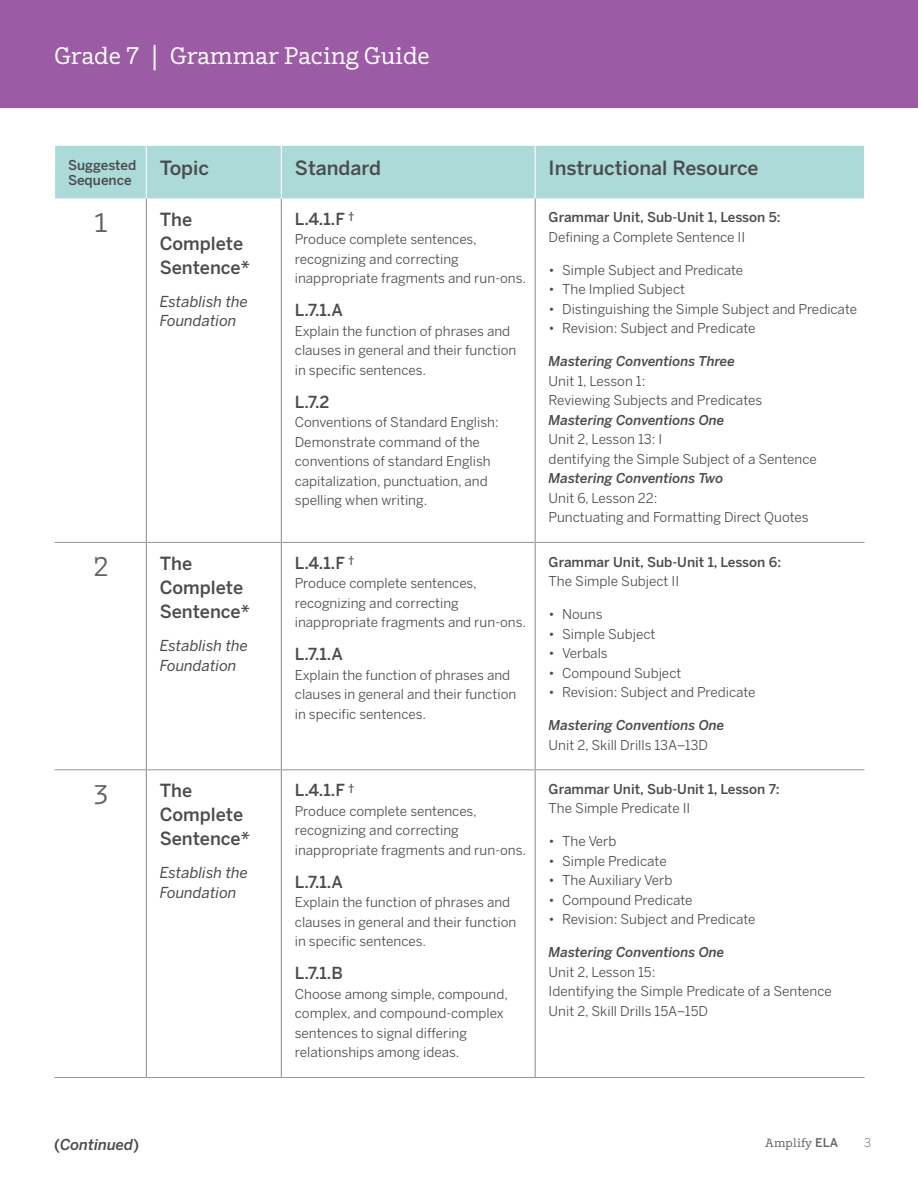
<style>
.page{position:relative;width:918px;height:1188px;background:#fff}
.page>*{position:absolute;margin:0;border:0;box-sizing:border-box;transform-origin:0 0}
.Number{font:27px "Amplify";color:#636366}
.t1{font:24px "Amplify";color:#fff}
.h2_Table_HeaderText{font:500 19.5px "Benton Sans";color:#4b4c4d}
.Table_Topic{font:500 18px/24px "Benton Sans";color:#4b4c4d}
.Standard_Text{font:500 16.5px "Benton Sans";color:#4b4c4d}
.Table_Topic-2{font:italic 15px/19.5px "Benton Sans";color:#4b4c4d}
.t2{font:italic 500 15px "Benton Sans";color:#4b4c4d}
.Standard_Text-2{font:13.5px/19.5px "Benton Sans";color:#4b4c4d}
.Table_ResourceCol{font:13.5px/19.5px "Benton Sans";color:#4b4c4d}
.Table_ResourceCol_1s{font:500 13.5px/19.5px "Benton Sans";color:#4b4c4d}
.h2_Table_HeaderText-2{font:500 13.5px/15px "Benton Sans";color:#4b4c4d}
.t3{font:12px "Amplify";letter-spacing:.02em;color:#636366}
.t4{font:300 12px "Benton Sans";color:#636366}
.s1{font-size:27px}
.s2{font-weight:400}
.s3{font-weight:500;font-style:italic}
.s4{font-style:normal}
.s5{font-family:"Benton Sans";font-weight:500}
</style>
<div class="page">
<div style="left:0;top:0;width:918px;height:108px;background:#9b5ba5"></div>
<div style="left:55px;top:146px;width:809px;height:52px;background:#acdad8"></div>
<hr style="left:146px;top:542px;width:135px;height:1px;background:#939598">
<hr style="left:282px;top:542px;width:253px;height:1px;background:#939598">
<hr style="left:536px;top:542px;width:329px;height:1px;background:#939598">
<hr style="left:146px;top:769px;width:135px;height:1px;background:#939598">
<hr style="left:282px;top:769px;width:253px;height:1px;background:#939598">
<hr style="left:536px;top:769px;width:329px;height:1px;background:#939598">
<hr style="left:146px;top:1077px;width:135px;height:1px;background:#939598">
<hr style="left:281px;top:1077px;width:254px;height:1px;background:#939598">
<hr style="left:535px;top:1077px;width:330px;height:1px;background:#939598">
<hr style="left:535px;top:198px;width:1px;height:344px;background:#939598">
<hr style="left:535px;top:542px;width:1px;height:228px;background:#939598">
<hr style="left:535px;top:770px;width:1px;height:307px;background:#939598">
<hr style="left:146px;top:198px;width:1px;height:344px;background:#939598">
<hr style="left:146px;top:543px;width:1px;height:226px;background:#939598">
<hr style="left:146px;top:770px;width:1px;height:307px;background:#939598">
<hr style="left:281px;top:198px;width:1px;height:344px;background:#939598">
<hr style="left:281px;top:542px;width:1px;height:228px;background:#939598">
<hr style="left:281px;top:770px;width:1px;height:307px;background:#939598">
<hr style="left:281px;top:146px;width:1px;height:52px;background:#fff">
<hr style="left:535px;top:146px;width:1px;height:52px;background:#fff">
<hr style="left:146px;top:146px;width:1px;height:52px;background:#fff">
<hr style="left:55px;top:769px;width:91px;height:1px;background:#939598">
<hr style="left:55px;top:1077px;width:91px;height:1px;background:#939598">
<hr style="left:55px;top:542px;width:91px;height:1px;background:#939598">
<h2 class="t1" style="left:54px;top:41px;width:377px">Grade 7 <span class="s1">|</span> Grammar Pacing Guide</h2>
<p class="h2_Table_HeaderText-2" style="left:68px;top:158px;width:70px">Suggested<br>Sequence</p>
<p class="h2_Table_HeaderText" style="left:160px;top:156px;width:51px">Topic</p>
<p class="h2_Table_HeaderText" style="left:295px;top:156px;width:88px">Standard</p>
<p class="h2_Table_HeaderText" style="left:549px;top:156px;width:211px">Instructional Resource</p>
<p class="Number" style="left:93px;top:206px;width:17px">1</p>
<p class="Table_Topic" style="left:160px;top:207px;width:92px">The<br>Complete<br>Sentence*</p>
<p class="Table_Topic-2" style="left:160px;top:292px;width:90px">Establish the<br>Foundation</p>
<p class="Standard_Text" style="left:295px;top:208px;width:61px">L.4.1.F <sup>†</sup></p>
<p class="Standard_Text-2" style="left:295px;top:229px;width:233px">Produce complete sentences, recognizing and correcting inappropriate fragments and run-ons.</p>
<p class="Standard_Text" style="left:295px;top:300px;width:50px">L.7.1.A</p>
<p class="Standard_Text-2" style="left:295px;top:321px;width:223px">Explain the function of phrases and clauses in general and their function in specific sentences.</p>
<p class="Standard_Text" style="left:295px;top:391px;width:36px">L.7.2</p>
<p class="Standard_Text-2" style="left:295px;top:412px;width:205px">Conventions of Standard English:<br>Demonstrate command of the conventions of standard English capitalization, punctuation, and spelling when writing.</p>
<p class="Table_ResourceCol_1s" style="left:549px;top:208px;width:234px">Grammar Unit, Sub-Unit 1, Lesson 5:<br><span class="s2">Defining a Complete Sentence II</span></p>
<p class="Standard_Text-2" style="left:549px;top:260px;width:196px">• Simple Subject and Predicate</p>
<p class="Standard_Text-2" style="left:549px;top:280px;width:138px">• The Implied Subject</p>
<p class="Standard_Text-2" style="left:549px;top:299px;width:310px">• Distinguishing the Simple Subject and Predicate</p>
<p class="Standard_Text-2" style="left:549px;top:319px;width:209px">• Revision: Subject and Predicate</p>
<p class="Table_ResourceCol" style="left:549px;top:352px;width:215px"><span class="s3">Mastering Conventions Three<br></span>Unit 1, Lesson 1:<br>Reviewing Subjects and Predicates</p>
<p class="Table_ResourceCol" style="left:549px;top:410px;width:270px"><span class="s3">Mastering Conventions One<br></span>Unit 2, Lesson 13: I<br>dentifying the Simple Subject of a Sentence</p>
<p class="Table_ResourceCol" style="left:549px;top:469px;width:262px"><span class="s3">Mastering Conventions Two<br></span>Unit 6, Lesson 22:<br>Punctuating and Formatting Direct Quotes</p>
<p class="Number" style="left:93px;top:550px;width:17px">2</p>
<p class="Table_Topic" style="left:160px;top:552px;width:92px">The<br>Complete<br>Sentence*</p>
<p class="Table_Topic-2" style="left:160px;top:636px;width:90px">Establish the<br>Foundation</p>
<p class="Number" style="left:93px;top:778px;width:17px">3</p>
<p class="Table_Topic" style="left:160px;top:779px;width:92px">The<br>Complete<br>Sentence*</p>
<p class="Table_Topic-2" style="left:160px;top:863px;width:90px">Establish the<br>Foundation</p>
<p class="Standard_Text" style="left:295px;top:553px;width:61px">L.4.1.F <sup>†</sup></p>
<p class="Standard_Text-2" style="left:295px;top:574px;width:233px">Produce complete sentences, recognizing and correcting inappropriate fragments and run-ons.</p>
<p class="Standard_Text" style="left:295px;top:644px;width:50px">L.7.1.A</p>
<p class="Standard_Text-2" style="left:295px;top:665px;width:223px">Explain the function of phrases and clauses in general and their function in specific sentences.</p>
<p class="Standard_Text" style="left:295px;top:780px;width:61px">L.4.1.F <sup>†</sup></p>
<p class="Standard_Text-2" style="left:295px;top:801px;width:233px">Produce complete sentences, recognizing and correcting inappropriate fragments and run-ons.</p>
<p class="Standard_Text" style="left:295px;top:872px;width:50px">L.7.1.A</p>
<p class="Standard_Text-2" style="left:295px;top:893px;width:223px">Explain the function of phrases and clauses in general and their function in specific sentences.</p>
<p class="Standard_Text" style="left:295px;top:963px;width:50px">L.7.1.B</p>
<p class="Standard_Text-2" style="left:295px;top:984px;width:215px">Choose among simple, compound, complex, and compound-complex sentences to signal differing relationships among ideas.</p>
<p class="Table_ResourceCol_1s" style="left:549px;top:552px;width:234px">Grammar Unit, Sub-Unit 1, Lesson 6:<br><span class="s2">The Simple Subject II</span></p>
<p class="Standard_Text-2" style="left:549px;top:604px;width:55px">• Nouns</p>
<p class="Standard_Text-2" style="left:549px;top:624px;width:108px">• Simple Subject</p>
<p class="Standard_Text-2" style="left:549px;top:643px;width:61px">• Verbals</p>
<p class="Standard_Text-2" style="left:549px;top:663px;width:134px">• Compound Subject</p>
<p class="Standard_Text-2" style="left:549px;top:682px;width:209px">• Revision: Subject and Predicate</p>
<p class="Table_ResourceCol" style="left:549px;top:715px;width:177px"><span class="s3">Mastering Conventions One<br></span>Unit 2, Skill Drills 13A–13D</p>
<p class="Table_ResourceCol_1s" style="left:549px;top:779px;width:232px">Grammar Unit, Sub-Unit 1, Lesson 7:<br><span class="s2">The Simple Predicate II</span></p>
<p class="Standard_Text-2" style="left:549px;top:832px;width:69px">• The Verb</p>
<p class="Standard_Text-2" style="left:549px;top:851px;width:120px">• Simple Predicate</p>
<p class="Standard_Text-2" style="left:549px;top:871px;width:125px">• The Auxiliary Verb</p>
<p class="Standard_Text-2" style="left:549px;top:890px;width:146px">• Compound Predicate</p>
<p class="Standard_Text-2" style="left:549px;top:910px;width:209px">• Revision: Subject and Predicate</p>
<p class="Table_ResourceCol" style="left:549px;top:943px;width:285px"><span class="s3">Mastering Conventions One<br></span>Unit 2, Lesson 15:<br>Identifying the Simple Predicate of a Sentence<br>Unit 2, Skill Drills 15A–15D</p>
<p class="t2" style="left:54px;top:1135px;width:87px"><span class="s4">(</span>Continued<span class="s4">)</span></p>
<p class="t3" style="left:765px;top:1136px;width:75px">Amplify <span class="s5">ELA</span></p>
<p class="t4" style="left:864px;top:1136px;width:8px">3</p>
</div>
